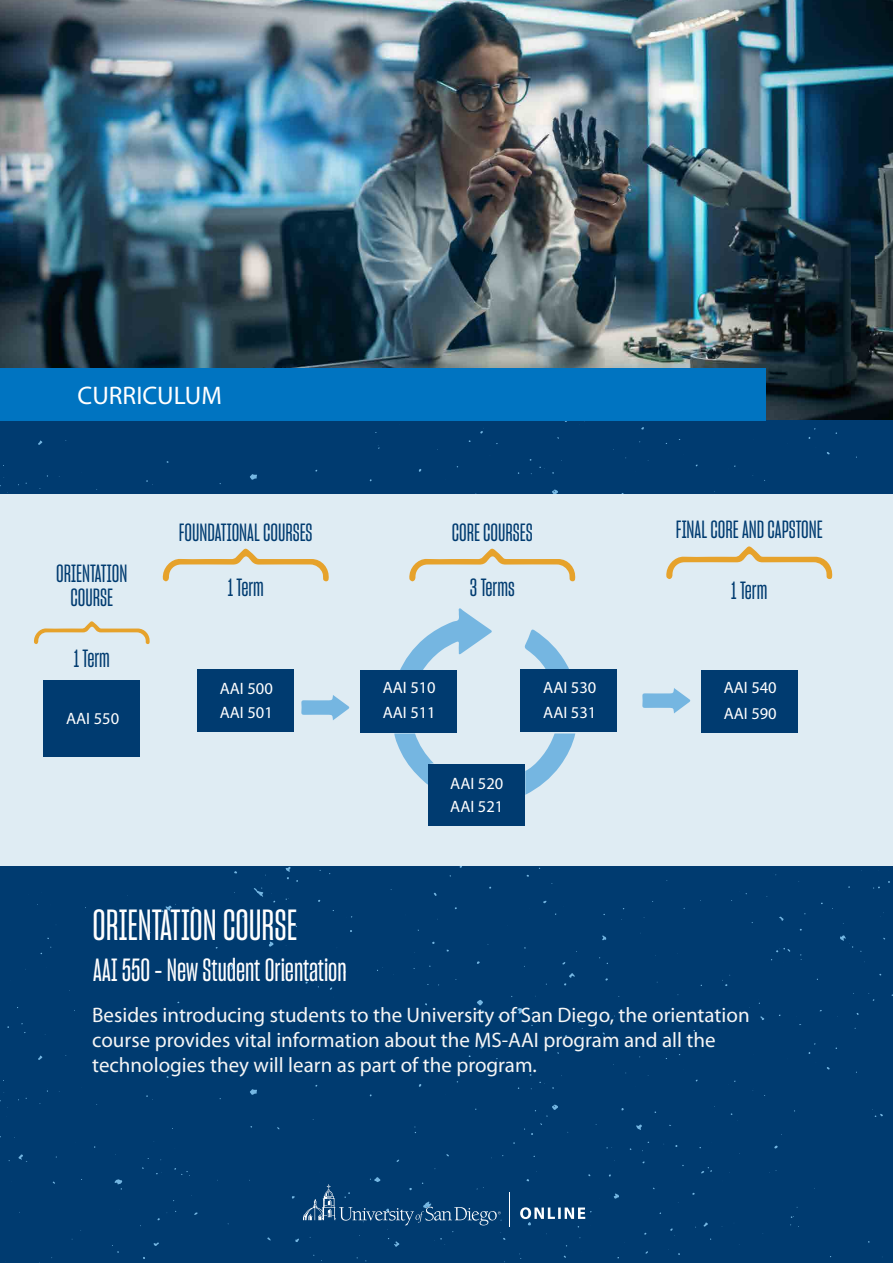
<style>
.page{position:relative;width:893px;height:1263px;background:#003b70}
.page>*{position:absolute;margin:0;border:0;box-sizing:border-box;transform-origin:0 0}
.t1{font:42.75px "Sharp Grotesk Medium 11";color:#fff}
.t2{font:31.5px "Sharp Grotesk Medium 11";color:#fff}
.t3{font:25.5px "Myriad Pro";color:#fff}
.t4{font:24.45px/24.5px "Sharp Grotesk Medium 11";color:#003b70;text-align:center}
.t5{font:21px/25.2px "Myriad Pro";color:#f5f5f5}
.t6{font:16.5px/24.9px "Myriad Pro";color:#fff}
</style>
<div class="page">
<svg style="left:250px;top:1089px;width:7px;height:6px"></svg>
<svg style="left:269px;top:941px;width:4px;height:5px"></svg>
<svg style="left:154px;top:1242px;width:5px;height:4px"></svg>
<svg style="left:295px;top:1238px;width:4px;height:4px"></svg>
<svg style="left:38px;top:1055px;width:4px;height:5px"></svg>
<svg style="left:285px;top:867px;width:13px;height:15px"></svg>
<svg style="left:115px;top:1179px;width:7px;height:10px"></svg>
<svg style="left:18px;top:1154px;width:9px;height:8px"></svg>
<svg style="left:254px;top:887px;width:9px;height:10px"></svg>
<svg style="left:370px;top:1177px;width:10px;height:5px"></svg>
<svg style="left:162px;top:904px;width:14px;height:8px"></svg>
<svg style="left:227px;top:965px;width:8px;height:5px"></svg>
<svg style="left:477px;top:1000px;width:6px;height:5px"></svg>
<svg style="left:517px;top:1008px;width:6px;height:6px"></svg>
<svg style="left:636px;top:1124px;width:6px;height:6px"></svg>
<svg style="left:614px;top:1193px;width:5px;height:6px"></svg>
<svg style="left:602px;top:935px;width:4px;height:5px"></svg>
<svg style="left:703px;top:1222px;width:5px;height:4px"></svg>
<svg style="left:779px;top:917px;width:5px;height:4px"></svg>
<svg style="left:564px;top:973px;width:11px;height:12px"></svg>
<svg style="left:701px;top:1167px;width:11px;height:6px"></svg>
<svg style="left:872px;top:1109px;width:11px;height:8px"></svg>
<svg style="left:840px;top:935px;width:13px;height:13px"></svg>
<svg style="left:546px;top:1104px;width:12px;height:13px"></svg>
<svg style="left:776px;top:948px;width:14px;height:4px"></svg>
<svg style="left:250px;top:474px;width:7px;height:6px"></svg>
<svg style="left:38px;top:440px;width:4px;height:5px"></svg>
<svg style="left:552px;top:489px;width:6px;height:5px"></svg>
<img style="left:1px;top:0;width:892px;height:419px">
<div style="left:0;top:368px;width:765px;height:53px;background:#0074c1"></div>
<svg style="left:520px;top:1207px;width:65px;height:18px"></svg>
<svg style="left:359px;top:1201px;width:108px;height:46px"></svg>
<svg style="left:303px;top:1184px;width:60px;height:36px"></svg>
<svg style="left:467px;top:1208px;width:35px;height:17px"></svg>
<hr style="left:509px;top:1192px;width:1px;height:35px;background:#fff">
<div style="left:0;top:494px;width:893px;height:372px;background:#dfecf3"></div>
<svg style="left:400px;top:608px;width:92px;height:62px"></svg>
<svg style="left:525px;top:733px;width:50px;height:62px"></svg>
<svg style="left:394px;top:733px;width:40px;height:52px"></svg>
<svg style="left:524px;top:629px;width:45px;height:40px"></svg>
<svg style="left:34px;top:621px;width:116px;height:24px"></svg>
<div style="left:44px;top:680px;width:96px;height:77px;background:#003b70"></div>
<div style="left:520px;top:669px;width:96px;height:63px;background:#003b70"></div>
<div style="left:702px;top:670px;width:96px;height:63px;background:#003b70"></div>
<div style="left:360px;top:670px;width:97px;height:63px;background:#003b70"></div>
<div style="left:197px;top:669px;width:96px;height:63px;background:#003b70"></div>
<div style="left:429px;top:764px;width:96px;height:61px;background:#003b70"></div>
<svg style="left:162px;top:548px;width:167px;height:34px"></svg>
<svg style="left:409px;top:548px;width:167px;height:34px"></svg>
<svg style="left:666px;top:546px;width:167px;height:33px"></svg>
<svg style="left:642px;top:688px;width:49px;height:25px"></svg>
<svg style="left:301px;top:695px;width:49px;height:25px"></svg>
<p class="t3" style="left:78px;top:380px;width:146px">CURRICULUM</p>
<p class="t4" style="left:56px;top:561px;width:73px">ORIENTATION<br>COURSE</p>
<p class="t4" style="left:74px;top:646px;width:38px">1 Term</p>
<p class="t6" style="left:66px;top:706px;width:55px">AAI 550</p>
<p class="t4" style="left:179px;top:520px;width:135px">FOUNDATIONAL COURSES</p>
<p class="t4" style="left:228px;top:576px;width:38px">1 Term</p>
<p class="t4" style="left:452px;top:520px;width:82px">CORE COURSES</p>
<p class="t4" style="left:470px;top:576px;width:46px">3 Terms</p>
<p class="t4" style="left:676px;top:518px;width:148px">FINAL CORE AND CAPSTONE</p>
<p class="t4" style="left:731px;top:578px;width:38px">1 Term</p>
<p class="t6" style="left:220px;top:676px;width:55px;line-height:24.5px">AAI 500<br>AAI 501</p>
<p class="t6" style="left:383px;top:675px;width:55px">AAI 510<br>AAI 511</p>
<p class="t6" style="left:450px;top:771px;width:55px;line-height:23.4px">AAI 520<br>AAI 521</p>
<p class="t6" style="left:543px;top:675px;width:55px">AAI 530<br>AAI 531</p>
<p class="t6" style="left:724px;top:674px;width:55px;line-height:26px">AAI 540<br>AAI 590</p>
<h1 class="t1" style="left:93px;top:898px;width:206px">ORIENTATION COURSE</h1>
<h2 class="t2" style="left:93px;top:950px;width:255px">AAI 550 - New Student Orientation</h2>
<p class="t5" style="left:92px;top:1002px;width:659px">Besides introducing students to the University of San Diego, the orientation course provides vital information about the MS-AAI program and all the technologies they will learn as part of the program.</p>
</div>
